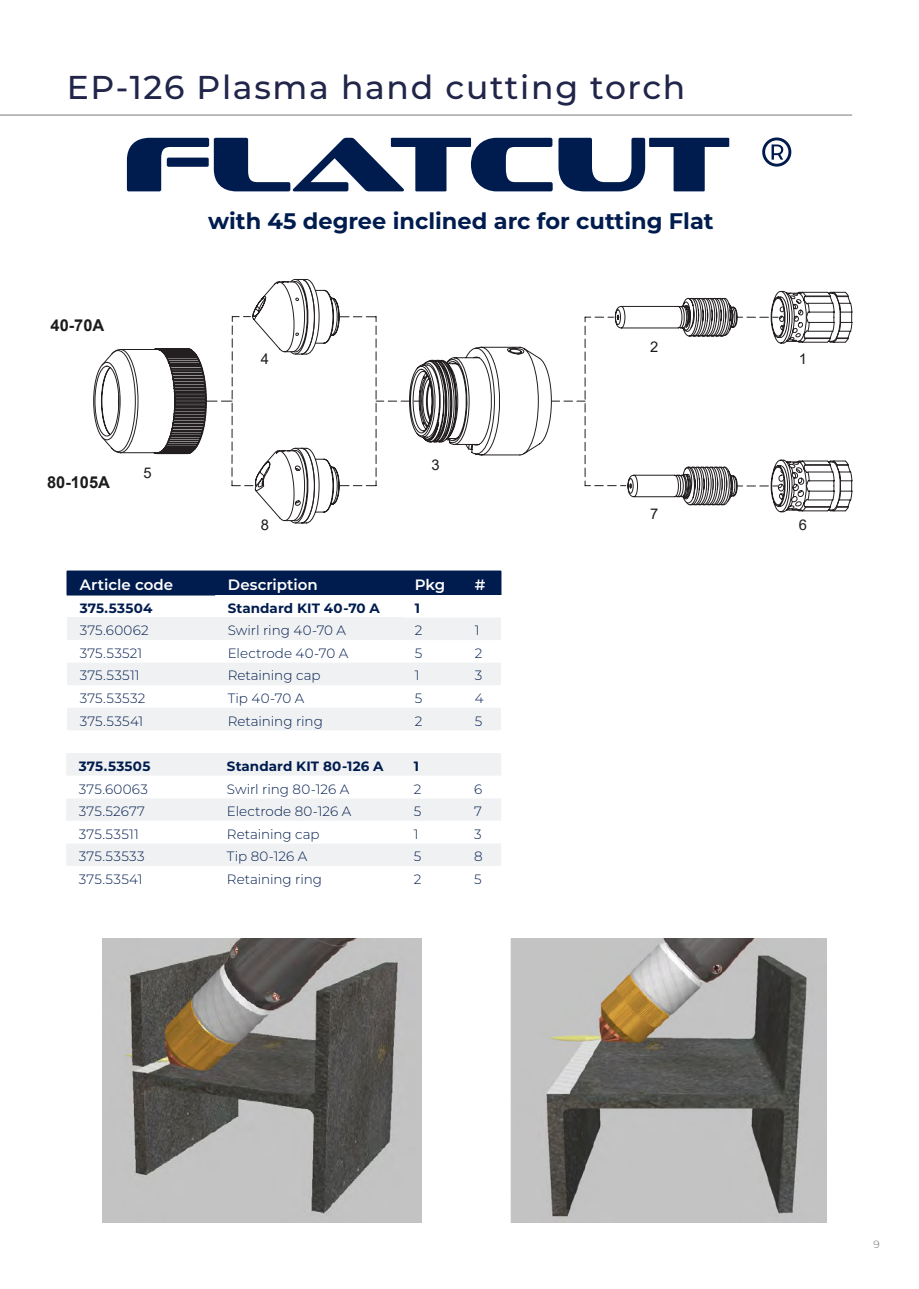
<style>
.page{position:relative;width:919px;height:1289px;background:#fff}
.page>*{position:absolute;margin:0;border:0;box-sizing:border-box;transform-origin:0 0}
.Alineastijl_1{font:78.6px "Sofachrome Rg";color:#001c4e}
.Pagina_kopjes{font:500 33px "Montserrat";letter-spacing:.05em;color:#202549}
.Alineastijl_1-2{font:700 22.5px "Montserrat";color:#001c4e}
.t1{font:700 16.35px "Arial";color:#1c1c1c}
.Tabel_kop_wit{font:600 15px "Montserrat";color:#fff}
.Tabel_bold{font:600 15px "Montserrat";color:#fff}
.t2{font:14.7px "Arial";color:#1c1c1c}
.Alineastijl_2{font:300 13.5px "Montserrat";color:#001c4e}
.Tabel{font:700 13.5px "Montserrat";letter-spacing:.005em;color:#001c4e}
.Alineastijl_2-2{font:300 13.5px "Montserrat";letter-spacing:.025em;color:#001c4e}
.Alineastijl_2-3{font:300 13.5px "Montserrat";letter-spacing:.02em;color:#001c4e}
.t3{font:300 10.5px "Montserrat";color:#6c6d70}
</style>
<div class="page">
<hr style="left:0;top:115px;width:852px;height:1px;background:#757a7e">
<div style="left:66px;top:753px;width:435px;height:22px;background:#f0f1f2"></div>
<svg style="left:66px;top:799px;width:435px;height:67px;fill:#f0f1f2"></svg>
<svg style="left:67px;top:617px;width:434px;height:113px;fill:#f0f1f2"></svg>
<hr style="left:67px;top:570px;width:148px;height:1px;background:#001c4e">
<hr style="left:215px;top:570px;width:187px;height:1px;background:#001c4e">
<hr style="left:402px;top:570px;width:60px;height:1px;background:#001c4e">
<hr style="left:462px;top:570px;width:39px;height:1px;background:#001c4e">
<div style="left:67px;top:571px;width:434px;height:24px;background:#001c4e"></div>
<hr style="left:67px;top:594px;width:148px;height:1px;background:#001c4e">
<img style="left:510px;top:938px;width:316px;height:284px">
<img style="left:103px;top:938px;width:318px;height:284px">
<svg style="left:762px;top:137px;width:29px;height:30px"></svg>
<svg style="left:93px;top:366px;width:8px;height:71px"></svg>
<svg style="left:101px;top:316px;width:153px;height:171px"></svg>
<svg style="left:254px;top:450px;width:54px;height:74px"></svg>
<svg style="left:280px;top:297px;width:489px;height:226px"></svg>
<svg style="left:770px;top:290px;width:82px;height:223px"></svg>
<svg style="left:252px;top:278px;width:87px;height:79px"></svg>
<p class="Pagina_kopjes" style="left:67px;top:64px;width:620px">EP-126 Plasma hand cutting torch</p>
<p class="Alineastijl_1" style="left:123px;top:114px;width:608px">FLATCUT</p>
<p class="Alineastijl_1-2" style="left:208px;top:204px;width:507px">with 45 degree inclined arc for cutting Flat</p>
<p class="t1" style="left:51px;top:314px;width:55px">40-70A</p>
<p class="t2" style="left:261px;top:348px;width:10px">4</p>
<p class="t2" style="left:650px;top:336px;width:10px">2</p>
<p class="t1" style="left:47px;top:470px;width:64px">80-105A</p>
<p class="t2" style="left:143px;top:462px;width:10px">5</p>
<p class="t2" style="left:261px;top:514px;width:10px">8</p>
<p class="t2" style="left:431px;top:454px;width:10px">3</p>
<p class="t2" style="left:650px;top:503px;width:10px">7</p>
<p class="Tabel_kop_wit" style="left:80px;top:574px;width:95px">Article code</p>
<p class="Tabel_kop_wit" style="left:228px;top:574px;width:91px">Description</p>
<p class="Tabel_bold" style="left:415px;top:574px;width:32px">Pkg</p>
<p class="Tabel_bold" style="left:475px;top:574px;width:12px">#</p>
<p class="Tabel" style="left:80px;top:598px;width:74px">375.53504</p>
<p class="Tabel" style="left:228px;top:598px;width:154px">Standard KIT 40-70 A</p>
<p class="Tabel" style="left:415px;top:598px;width:7px">1</p>
<p class="Alineastijl_2" style="left:80px;top:621px;width:70px">375.60062</p>
<p class="Alineastijl_2" style="left:228px;top:621px;width:120px">Swirl ring 40-70 A</p>
<p class="Alineastijl_2" style="left:415px;top:621px;width:9px">2</p>
<p class="Alineastijl_2" style="left:475px;top:621px;width:6px">1</p>
<p class="Alineastijl_2" style="left:80px;top:644px;width:64px">375.53521</p>
<p class="Alineastijl_2" style="left:228px;top:644px;width:122px">Electrode 40-70 A</p>
<p class="Alineastijl_2" style="left:415px;top:644px;width:9px">5</p>
<p class="Alineastijl_2" style="left:475px;top:644px;width:9px">2</p>
<p class="Alineastijl_2" style="left:80px;top:666px;width:61px">375.53511</p>
<p class="Alineastijl_2" style="left:228px;top:666px;width:94px">Retaining cap</p>
<p class="Alineastijl_2" style="left:415px;top:666px;width:6px">1</p>
<p class="Alineastijl_2" style="left:475px;top:666px;width:9px">3</p>
<p class="Alineastijl_2" style="left:80px;top:689px;width:67px">375.53532</p>
<p class="Alineastijl_2" style="left:228px;top:689px;width:78px">Tip 40-70 A</p>
<p class="Alineastijl_2" style="left:415px;top:689px;width:9px">5</p>
<p class="Alineastijl_2" style="left:475px;top:689px;width:10px">4</p>
<p class="Alineastijl_2" style="left:80px;top:711px;width:65px">375.53541</p>
<p class="Alineastijl_2" style="left:228px;top:711px;width:97px">Retaining ring</p>
<p class="Alineastijl_2" style="left:415px;top:711px;width:9px">2</p>
<p class="Alineastijl_2" style="left:475px;top:711px;width:9px">5</p>
<p class="Tabel" style="left:79px;top:756px;width:73px">375.53505</p>
<p class="Tabel" style="left:227px;top:756px;width:158px">Standard KIT 80-126 A</p>
<p class="Tabel" style="left:414px;top:756px;width:7px">1</p>
<p class="Alineastijl_2-2" style="left:79px;top:779px;width:71px">375.60063</p>
<p class="Alineastijl_2" style="left:227px;top:779px;width:124px">Swirl ring 80-126 A</p>
<p class="Alineastijl_2" style="left:414px;top:779px;width:9px">2</p>
<p class="Alineastijl_2" style="left:474px;top:779px;width:10px">6</p>
<p class="Alineastijl_2" style="left:79px;top:802px;width:68px">375.52677</p>
<p class="Alineastijl_2" style="left:227px;top:802px;width:126px">Electrode 80-126 A</p>
<p class="Alineastijl_2" style="left:414px;top:802px;width:9px">5</p>
<p class="Alineastijl_2" style="left:474px;top:802px;width:9px">7</p>
<p class="Alineastijl_2" style="left:79px;top:824px;width:61px">375.53511</p>
<p class="Alineastijl_2" style="left:227px;top:824px;width:94px">Retaining cap</p>
<p class="Alineastijl_2" style="left:414px;top:824px;width:6px">1</p>
<p class="Alineastijl_2" style="left:474px;top:824px;width:9px">3</p>
<p class="Alineastijl_2-3" style="left:79px;top:847px;width:67px">375.53533</p>
<p class="Alineastijl_2" style="left:227px;top:847px;width:82px">Tip 80-126 A</p>
<p class="Alineastijl_2" style="left:414px;top:847px;width:9px">5</p>
<p class="Alineastijl_2" style="left:474px;top:847px;width:10px">8</p>
<p class="Alineastijl_2" style="left:79px;top:869px;width:65px">375.53541</p>
<p class="Alineastijl_2" style="left:227px;top:869px;width:97px">Retaining ring</p>
<p class="Alineastijl_2" style="left:414px;top:869px;width:9px">2</p>
<p class="Alineastijl_2" style="left:474px;top:869px;width:9px">5</p>
<p class="t2" style="left:798px;top:348px;width:10px">1</p>
<p class="t2" style="left:798px;top:515px;width:10px">6</p>
<p class="t3" style="left:873px;top:1237px;width:8px">9</p>
</div>
